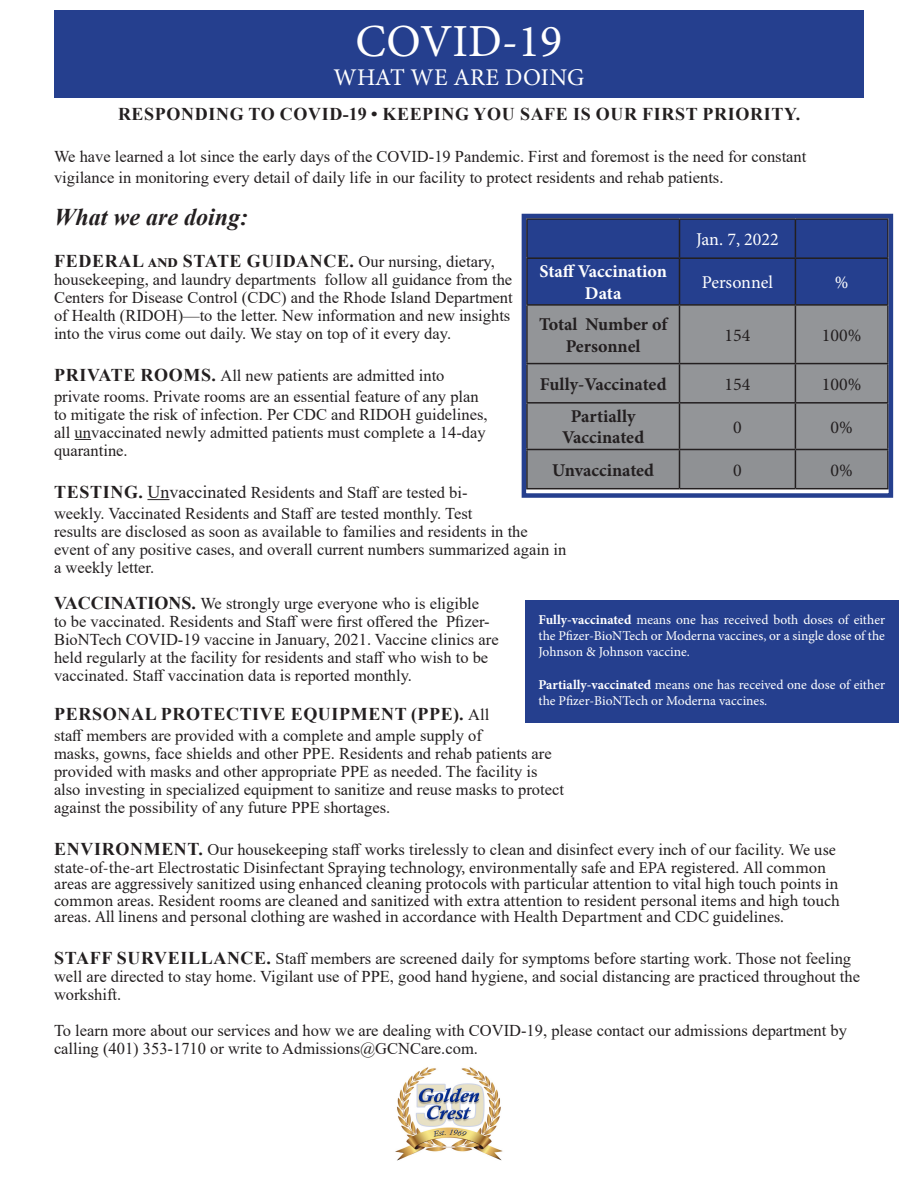
<style>
.page{position:relative;width:918px;height:1188px;background:#fff}
.page>*{position:absolute;margin:0;border:0;box-sizing:border-box;transform-origin:0 0}
.t1{font:45.9px "Minion Pro";color:#fff}
.t2{font:italic 700 24px "Times New Roman";color:#231f20}
.t3{font:24px "Minion Pro";letter-spacing:.01em;color:#fff}
.t4{font:700 18px "Times New Roman";letter-spacing:.035em;color:#231f20}
.t5{font:700 18px "Minion Pro";color:#231f20}
.t6{font:18px "Minion Pro";letter-spacing:-.005em;color:#fff}
.t7{font:700 18px "Minion Pro";color:#fff}
.t8{font:18px "Minion Pro";color:#231f20}
.t9{font:16.5px/18px "Times New Roman";color:#231f20}
.t10{font:16.5px/16.5px "Minion Pro";color:#231f20}
.t11{font:13.5px/16.2px "Minion Pro";color:#fff;text-align:justify}
.s1{font-weight:400;font-size:16.5px}
.s2{font-weight:700;font-size:18px}
.s3{font-size:18px}
.s4{font-family:"Times New Roman";font-weight:700;font-size:18px}
.s5{font-family:"Times New Roman"}
.s6{font-weight:700}
</style>
<div class="page">
<div style="left:54px;top:10px;width:810px;height:88px;background:#253f8e"></div>
<svg style="left:75px;top:439px;width:16px;height:1px"></svg>
<svg style="left:147px;top:499px;width:22px;height:1px"></svg>
<div style="left:528px;top:220px;width:359px;height:84px;background:#253f8e"></div>
<div style="left:528px;top:306px;width:359px;height:143px;background:#939598"></div>
<div style="left:528px;top:450px;width:359px;height:38px;background:#8f9194"></div>
<hr style="left:526px;top:218px;width:154px;height:2px;background:#231f20">
<hr style="left:526px;top:220px;width:2px;height:37px;background:#231f20">
<hr style="left:680px;top:218px;width:115px;height:2px;background:#231f20">
<hr style="left:679px;top:220px;width:1px;height:37px;background:#231f20">
<hr style="left:795px;top:218px;width:94px;height:2px;background:#231f20">
<hr style="left:795px;top:220px;width:1px;height:37px;background:#231f20">
<hr style="left:887px;top:220px;width:2px;height:37px;background:#231f20">
<hr style="left:526px;top:257px;width:154px;height:2px;background:#231f20">
<hr style="left:526px;top:259px;width:2px;height:45px;background:#231f20">
<hr style="left:680px;top:257px;width:115px;height:2px;background:#231f20">
<hr style="left:679px;top:259px;width:1px;height:45px;background:#231f20">
<hr style="left:795px;top:257px;width:94px;height:2px;background:#231f20">
<hr style="left:795px;top:259px;width:1px;height:45px;background:#231f20">
<hr style="left:887px;top:259px;width:2px;height:45px;background:#231f20">
<hr style="left:526px;top:304px;width:154px;height:2px;background:#231f20">
<hr style="left:526px;top:306px;width:2px;height:57px;background:#231f20">
<hr style="left:680px;top:304px;width:115px;height:2px;background:#231f20">
<hr style="left:679px;top:306px;width:1px;height:57px;background:#231f20">
<hr style="left:795px;top:304px;width:94px;height:2px;background:#231f20">
<hr style="left:795px;top:306px;width:1px;height:57px;background:#231f20">
<hr style="left:887px;top:306px;width:2px;height:57px;background:#231f20">
<hr style="left:526px;top:363px;width:154px;height:1px;background:#231f20">
<hr style="left:526px;top:364px;width:2px;height:38px;background:#231f20">
<hr style="left:680px;top:363px;width:115px;height:1px;background:#231f20">
<hr style="left:679px;top:364px;width:1px;height:38px;background:#231f20">
<hr style="left:795px;top:363px;width:94px;height:1px;background:#231f20">
<hr style="left:795px;top:364px;width:1px;height:38px;background:#231f20">
<hr style="left:887px;top:364px;width:2px;height:38px;background:#231f20">
<hr style="left:526px;top:402px;width:154px;height:2px;background:#231f20">
<hr style="left:526px;top:404px;width:2px;height:45px;background:#231f20">
<hr style="left:680px;top:402px;width:115px;height:2px;background:#231f20">
<hr style="left:679px;top:404px;width:1px;height:45px;background:#231f20">
<hr style="left:795px;top:402px;width:94px;height:2px;background:#231f20">
<hr style="left:795px;top:404px;width:1px;height:45px;background:#231f20">
<hr style="left:887px;top:404px;width:2px;height:45px;background:#231f20">
<hr style="left:526px;top:449px;width:154px;height:1px;background:#231f20">
<hr style="left:526px;top:450px;width:2px;height:38px;background:#231f20">
<hr style="left:680px;top:449px;width:115px;height:1px;background:#231f20">
<hr style="left:679px;top:450px;width:1px;height:38px;background:#231f20">
<hr style="left:795px;top:449px;width:94px;height:1px;background:#231f20">
<hr style="left:795px;top:450px;width:1px;height:38px;background:#231f20">
<hr style="left:887px;top:450px;width:2px;height:38px;background:#231f20">
<hr style="left:526px;top:488px;width:154px;height:1px;background:#231f20">
<hr style="left:680px;top:488px;width:115px;height:1px;background:#231f20">
<hr style="left:795px;top:488px;width:94px;height:1px;background:#231f20">
<div style="left:531px;top:311px;width:145px;height:47px;background:#939598"></div>
<div style="left:522px;top:214px;width:371px;height:284px;border:4px solid #253f8e"></div>
<div style="left:525px;top:600px;width:374px;height:123px;background:#253f8e"></div>
<img style="left:395px;top:1067px;width:108px;height:94px">
<p class="t1" style="left:356px;top:11px;width:208px">COVID-19</p>
<p class="t3" style="left:334px;top:61px;width:252px">WHAT WE ARE DOING</p>
<p class="t4" style="left:118px;top:101px;width:684px">RESPONDING TO COVID-19 • KEEPING YOU SAFE IS OUR FIRST PRIORITY.</p>
<p class="t9" style="left:54px;top:145px;width:754px;line-height:21px">We have learned a lot since the early days of the COVID-19 Pandemic. First and foremost is the need for constant vigilance in monitoring every detail of daily life in our facility to protect residents and rehab patients.</p>
<p class="t2" style="left:54px;top:200px;width:196px">What we are doing:</p>
<p class="t4" style="left:54px;top:248px;width:442px">FEDERAL and STATE GUIDANCE. <span class="s1">Our nursing, dietary,</span></p>
<p class="t9" style="left:54px;top:270px;width:460px">housekeeping, and laundry departments follow all guidance from the Centers for Disease Control (CDC) and the Rhode Island Department of Health (RIDOH)—to the letter. New information and new insights into the virus come out daily. We stay on top of it every day.</p>
<p class="t9" style="left:54px;top:364px;width:426px;line-height:21px"><span class="s2">PRIVATE ROOMS.</span> All new patients are admitted into private rooms. Private rooms are an essential feature of any plan</p>
<p class="t9" style="left:54px;top:405px;width:435px;text-align:justify">to mitigate the risk of infection. Per CDC and RIDOH guidelines, all unvaccinated newly admitted patients must complete a 14-day quarantine.</p>
<p class="t9" style="left:54px;top:481px;width:420px;line-height:21px"><span class="s2">TESTING.</span> <span class="s3">Unvaccinated</span> Residents and Staff are tested bi&shy;weekly. Vaccinated Residents and Staff are tested monthly. Test</p>
<p class="t9" style="left:54px;top:522px;width:514px">results are disclosed as soon as available to families and residents in the event of any positive cases, and overall current numbers summarized again in a weekly letter.</p>
<p class="t9" style="left:54px;top:594px;width:446px"><span class="s2">VACCINATIONS.</span> We strongly urge everyone who is eligible<br>to be vaccinated. Residents and Staff were first offered the Pfizer-BioNTech COVID-19 vaccine in January, 2021. Vaccine clinics are held regularly at the facility for residents and staff who wish to be vaccinated. Staff vaccination data is reported monthly.</p>
<p class="t4" style="left:54px;top:701px;width:436px">PERSONAL PROTECTIVE EQUIPMENT (PPE). <span class="s1">All</span></p>
<p class="t9" style="left:54px;top:726px;width:512px">staff members are provided with a complete and ample supply of<br>masks, gowns, face shields and other PPE. Residents and rehab patients are provided with masks and other appropriate PPE as needed. The facility is also investing in specialized equipment to sanitize and reuse masks to protect against the possibility of any future PPE shortages.</p>
<p class="t10" style="left:54px;top:840px;width:783px;line-height:18px"><span class="s4">ENVIRONMENT.</span> <span class="s5">Our housekeeping staff works tirelessly to clean and disinfect every inch of our facility.</span> We use state-of-the-art Electrostatic Disinfectant Spraying technology, environmentally safe and EPA registered. All common</p>
<p class="t10" style="left:54px;top:876px;width:787px;text-align:justify">areas are aggressively sanitized using enhanced cleaning protocols with particular attention to vital high touch points in common areas. Resident rooms are cleaned and sanitized with extra attention to resident personal items and high touch areas. All linens and personal clothing are washed in accordance with Health Department and CDC guidelines.</p>
<p class="t9" style="left:54px;top:949px;width:808px"><span class="s2">STAFF SURVEILLANCE.</span> Staff members are screened daily for symptoms before starting work. Those not feeling well are directed to stay home. Vigilant use of PPE, good hand hygiene, and social distancing are practiced throughout the workshift.</p>
<p class="t9" style="left:54px;top:1021px;width:794px">To learn more about our services and how we are dealing with COVID-19, please contact our admissions department by calling (401) 353-1710 or write to Admissions@GCNCare.com.</p>
<p class="t6" style="left:696px;top:227px;width:84px">Jan. 7, 2022</p>
<p class="t7" style="left:539px;top:259px;width:129px">Staff Vaccination</p>
<p class="t7" style="left:585px;top:280px;width:38px">Data</p>
<p class="t6" style="left:702px;top:270px;width:73px">Personnel</p>
<p class="t6" style="left:835px;top:270px;width:15px">%</p>
<p class="t5" style="left:539px;top:312px;width:130px">Total Number of</p>
<p class="t5" style="left:566px;top:333px;width:76px">Personnel</p>
<p class="t8" style="left:725px;top:323px;width:27px">154</p>
<p class="t8" style="left:822px;top:323px;width:41px">100%</p>
<p class="t5" style="left:540px;top:371px;width:128px">Fully-Vaccinated</p>
<p class="t8" style="left:725px;top:372px;width:27px">154</p>
<p class="t8" style="left:822px;top:372px;width:41px">100%</p>
<p class="t5" style="left:571px;top:403px;width:66px">Partially</p>
<p class="t5" style="left:562px;top:425px;width:84px">Vaccinated</p>
<p class="t8" style="left:733px;top:415px;width:10px">0</p>
<p class="t8" style="left:831px;top:415px;width:24px">0%</p>
<p class="t5" style="left:552px;top:457px;width:103px">Unvaccinated</p>
<p class="t8" style="left:733px;top:458px;width:10px">0</p>
<p class="t8" style="left:831px;top:458px;width:24px">0%</p>
<p class="t11" style="left:538px;top:611px;width:348px"><span class="s6">Fully-vaccinated</span> means one has received both doses of either the Pfizer-BioNTech or Moderna vaccines, or a single dose of the Johnson &amp; Johnson vaccine.</p>
<p class="t11" style="left:538px;top:676px;width:348px"><span class="s6">Partially-vaccinated</span> means one has received one dose of either the Pfizer-BioNTech or Moderna vaccines.</p>
</div>
